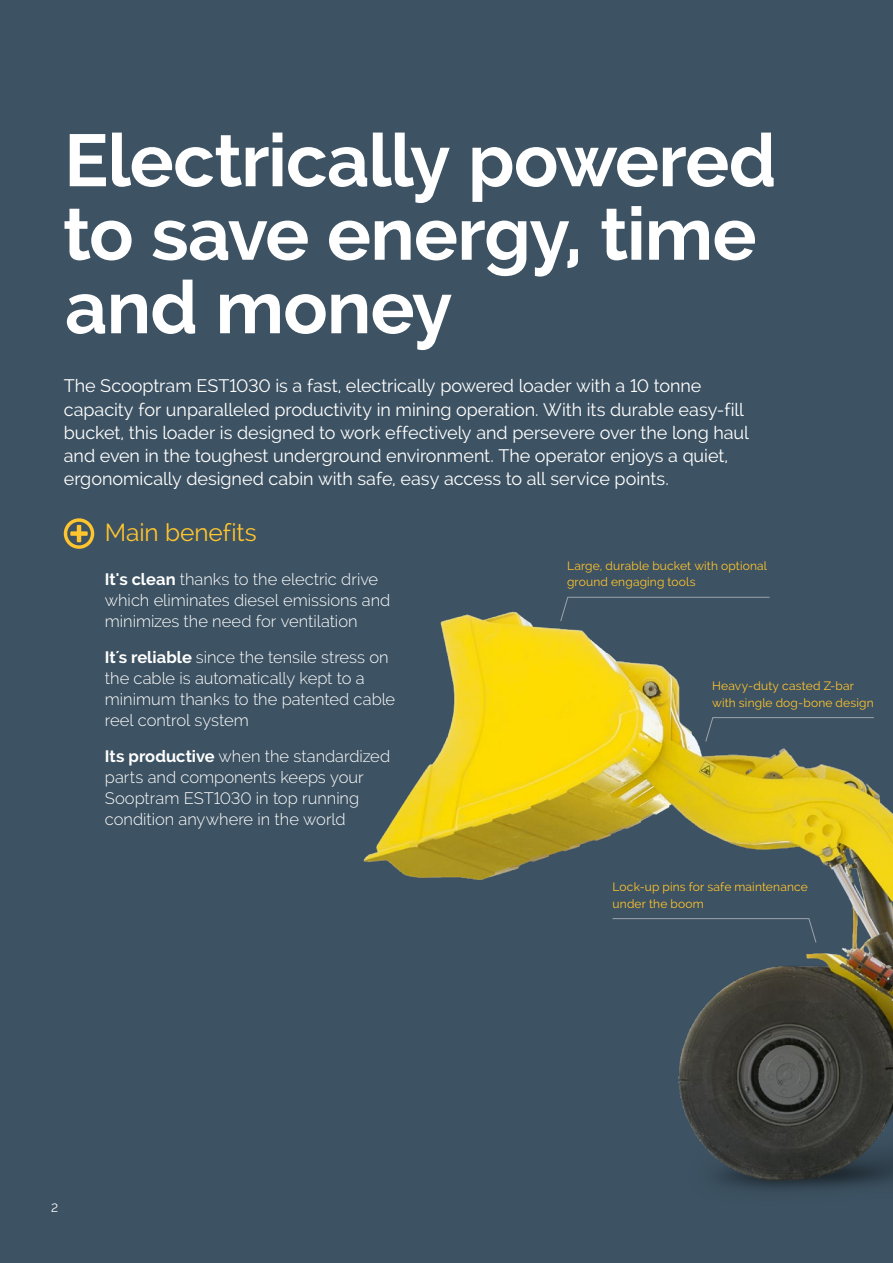
<style>
.page{position:relative;width:893px;height:1263px;background:#3d5262}
.page>*{position:absolute;margin:0;border:0;box-sizing:border-box;transform-origin:0 0}
.t1{font:700 73.5px/73.5px "Raleway";letter-spacing:-.01em;color:#fff}
.t2{font:24.45px "Raleway";letter-spacing:-.005em;color:#ffc52e}
.t3{font:18px/23.2px "Raleway";letter-spacing:-.005em;color:#fff}
.t4{font:300 16.5px/21px "Raleway";color:#fff}
.t5{font:12px/16.5px "Raleway";letter-spacing:.015em;color:#ffc52e}
.t6{font:12px "Raleway";color:#fff}
.s1{font-weight:700}
</style>
<div class="page">
<svg style="left:64px;top:518px;width:30px;height:31px"></svg>
<img style="left:363px;top:611px;width:530px;height:579px">
<svg style="left:560px;top:596px;width:210px;height:26px"></svg>
<svg style="left:705px;top:717px;width:170px;height:25px"></svg>
<svg style="left:612px;top:918px;width:205px;height:25px"></svg>
<h1 class="t1" style="left:63px;top:124px;width:715px">Electrically powered to save energy, time and money</h1>
<p class="t3" style="left:64px;top:374px;width:687px">The Scooptram EST1030 is a fast, electrically powered loader with a 10 tonne capacity for unparalleled productivity in mining operation. With its durable easy-fill bucket, this loader is designed to work effectively and persevere over the long haul and even in the toughest underground environment. The operator enjoys a quiet, ergonomically designed cabin with safe, easy access to all service points.</p>
<h2 class="t2" style="left:105px;top:518px;width:153px">Main benefits</h2>
<p class="t4" style="left:105px;top:568px;width:287px"><span class="s1">It's clean</span> thanks to the electric drive which eliminates diesel emissions and minimizes the need for ventilation</p>
<p class="t4" style="left:105px;top:646px;width:292px"><span class="s1">It´s reliable</span> since the tensile stress on the cable is automatically kept to a minimum thanks to the patented cable reel control system</p>
<p class="t4" style="left:105px;top:745px;width:287px"><span class="s1">Its productive</span> when the standardized parts and components keeps your Sooptram EST1030 in top running condition anywhere in the world</p>
<p class="t5" style="left:567px;top:557px;width:202px">Large, durable bucket with optional ground engaging tools</p>
<p class="t5" style="left:712px;top:678px;width:163px">Heavy-duty casted Z-bar with single dog-bone design</p>
<p class="t6" style="left:51px;top:1201px;width:9px">2</p>
<p class="t5" style="left:613px;top:879px;width:197px">Lock-up pins for safe maintenance under the boom</p>
</div>
